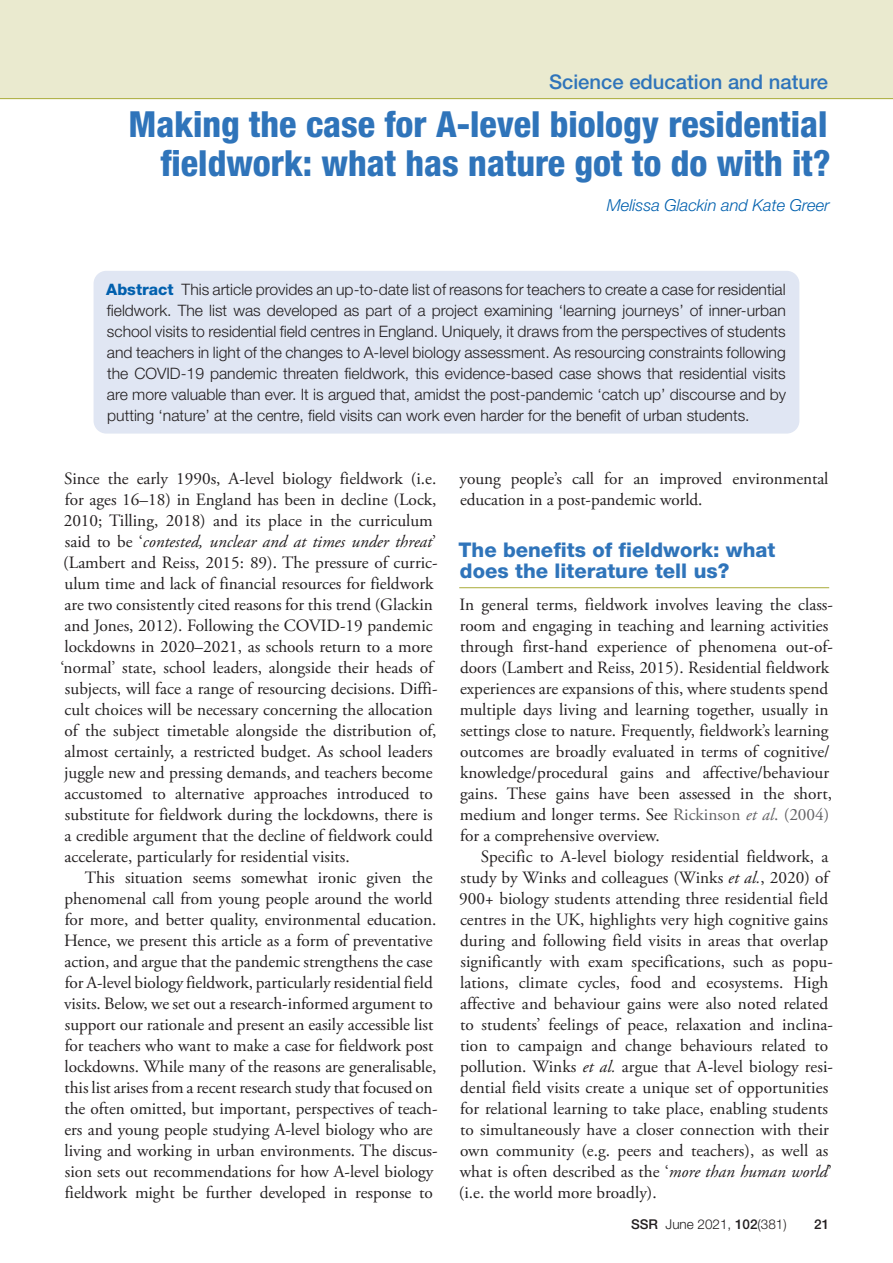
<style>
.page{position:relative;width:893px;height:1263px;background:#fff}
.page>*{position:absolute;margin:0;border:0;box-sizing:border-box;transform-origin:0 0}
.CH_head{font:800 condensed 36px/39px "Helvetica Neue LT Std";color:#2f74ba;text-align:right}
.CH_A_head{font:800 20.25px/21px "Helvetica Neue LT Std";color:#2f74ba}
.SSR_theme_title{font:500 20.25px "Helvetica Neue LT Std";color:#2f74ba}
.CH_body_tx{font:17.25px/21px "Adobe Garamond Pro";letter-spacing:-.005em;color:#231f20}
.CH_body_tx_first{font:17.25px/21px "Adobe Garamond Pro";color:#231f20}
.CH_auth{font:italic 300 16.5px "Helvetica Neue LT Std";color:#0160ae}
.CH_abs_tx{font:300 15.75px/21px "Helvetica Neue LT Std";color:#231f20;text-align:justify}
.t1{font:300 13.5px "Helvetica Neue LT Std";color:#231f20}
.t2{font:500 13.5px "Helvetica Neue LT Std";color:#231f20}
.s1{font-weight:800;color:#0160ae}
.s2{font-style:italic}
.s3{color:#636366}
.s4{font-style:italic;color:#636366}
.s5{font-weight:500}
</style>
<div class="page">
<div style="left:0;top:0;width:893px;height:99px;background:#eaeacf"></div>
<hr style="left:0;top:98px;width:893px;height:1px;background:#a9ab38">
<div style="left:94px;top:271px;width:705px;height:163px;background:#e0e6f3;border-radius:13px"></div>
<hr style="left:459px;top:587px;width:370px;height:1px;background:#a9ab38">
<p class="SSR_theme_title" style="left:549px;top:69px;width:281px">Science education and nature</p>
<p class="CH_head" style="left:129px;top:104px;width:704px">Making the case for A-level biology residential fieldwork: what has nature got to do with it?</p>
<p class="CH_auth" style="left:607px;top:195px;width:224px">Melissa Glackin and Kate Greer</p>
<p class="CH_abs_tx" style="left:106px;top:278px;width:681px"><span class="s1">Abstract</span> This article provides an up-to-date list of reasons for teachers to create a case for residential fieldwork. The list was developed as part of a project examining ‘learning journeys’ of inner-urban school visits to residential field centres in England. Uniquely, it draws from the perspectives of students and teachers in light of the changes to A-level biology assessment. As resourcing constraints following the COVID-19 pandemic threaten fieldwork, this evidence-based case shows that residential visits are more valuable than ever. It is argued that, amidst the post-pandemic ‘catch up’ discourse and by putting ‘nature’ at the centre, field visits can work even harder for the benefit of urban students.</p>
<p class="CH_body_tx_first" style="left:61px;top:468px;width:378px">Since the early 1990s, A-level biology fieldwork (i.e. for ages 16–18) in England has been in decline (Lock, 2010; Tilling, 2018) and its place in the curriculum said to be ‘<span class="s2">contested, unclear and at times under threat</span>’ (Lambert and Reiss, 2015: 89). The pressure of curric&shy;ulum time and lack of financial resources for fieldwork are two consistently cited reasons for this trend (Glackin and Jones, 2012). Following the COVID-19 pandemic lockdowns in 2020–2021, as schools return to a more ‘normal’ state, school leaders, alongside their heads of subjects, will face a range of resourcing decisions. Diffi&shy;cult choices will be necessary concerning the allocation of the subject timetable alongside the distribution of, almost certainly, a restricted budget. As school leaders juggle new and pressing demands, and teachers become accustomed to alternative approaches introduced to substitute for fieldwork during the lockdowns, there is a credible argument that the decline of fieldwork could accelerate, particularly for residential visits.</p>
<p class="CH_body_tx" style="left:64px;top:867px;width:375px;text-indent:21px">This situation seems somewhat ironic given the phenomenal call from young people around the world for more, and better quality, environmental education.<br>Hence, we present this article as a form of preventative action, and argue that the pandemic strengthens the case for A-level biology fieldwork, particularly residential field visits. Below, we set out a research-informed argument to support our rationale and present an easily accessible list for teachers who want to make a case for fieldwork post lockdowns. While many of the reasons are generalisable, this list arises from a recent research study that focused on the often omitted, but important, perspectives of teach&shy;ers and young people studying A-level biology who are living and working in urban environments. The discus&shy;sion sets out recommendations for how A-level biology fieldwork might be further developed in response to</p>
<p class="CH_body_tx" style="left:460px;top:468px;width:370px">young people’s call for an improved environmental education in a post-pandemic world.</p>
<p class="CH_A_head" style="left:458px;top:540px;width:318px">The benefits of fieldwork: what does the literature tell us?</p>
<p class="CH_body_tx_first" style="left:459px;top:594px;width:375px">In general terms, fieldwork involves leaving the class&shy;room and engaging in teaching and learning activities through first-hand experience of phenomena out-of&shy;doors (Lambert and Reiss, 2015). Residential fieldwork experiences are expansions of this, where students spend multiple days living and learning together, usually in settings close to nature. Frequently, fieldwork’s learning outcomes are broadly evaluated in terms of cognitive/ knowledge/procedural gains and affective/behaviour gains. These gains have been assessed in the short, medium and longer terms. See <span class="s3">Rickinson</span> <span class="s4">et al</span><span class="s3">. (2004) </span>for a comprehensive overview.</p>
<p class="CH_body_tx" style="left:459px;top:846px;width:376px;text-indent:22px">Specific to A-level biology residential fieldwork, a study by Winks and colleagues (Winks <span class="s2">et al.</span>, 2020) of 900+ biology students attending three residential field centres in the UK, highlights very high cognitive gains during and following field visits in areas that overlap significantly with exam specifications, such as popu&shy;lations, climate cycles, food and ecosystems. High affective and behaviour gains were also noted related to students’ feelings of peace, relaxation and inclina&shy;tion to campaign and change behaviours related to pollution. Winks <span class="s2">et al.</span> argue that A-level biology resi&shy;dential field visits create a unique set of opportunities for relational learning to take place, enabling students to simultaneously have a closer connection with their own community (e.g. peers and teachers), as well as what is often described as the ‘<span class="s2">more than human world</span>’ (i.e. the world more broadly).</p>
<p class="t1" style="left:631px;top:1216px;width:157px"><span class="s5">SSR</span> June 2021, <span class="s5">102</span>(381)</p>
<p class="t2" style="left:814px;top:1216px;width:17px">21</p>
</div>
